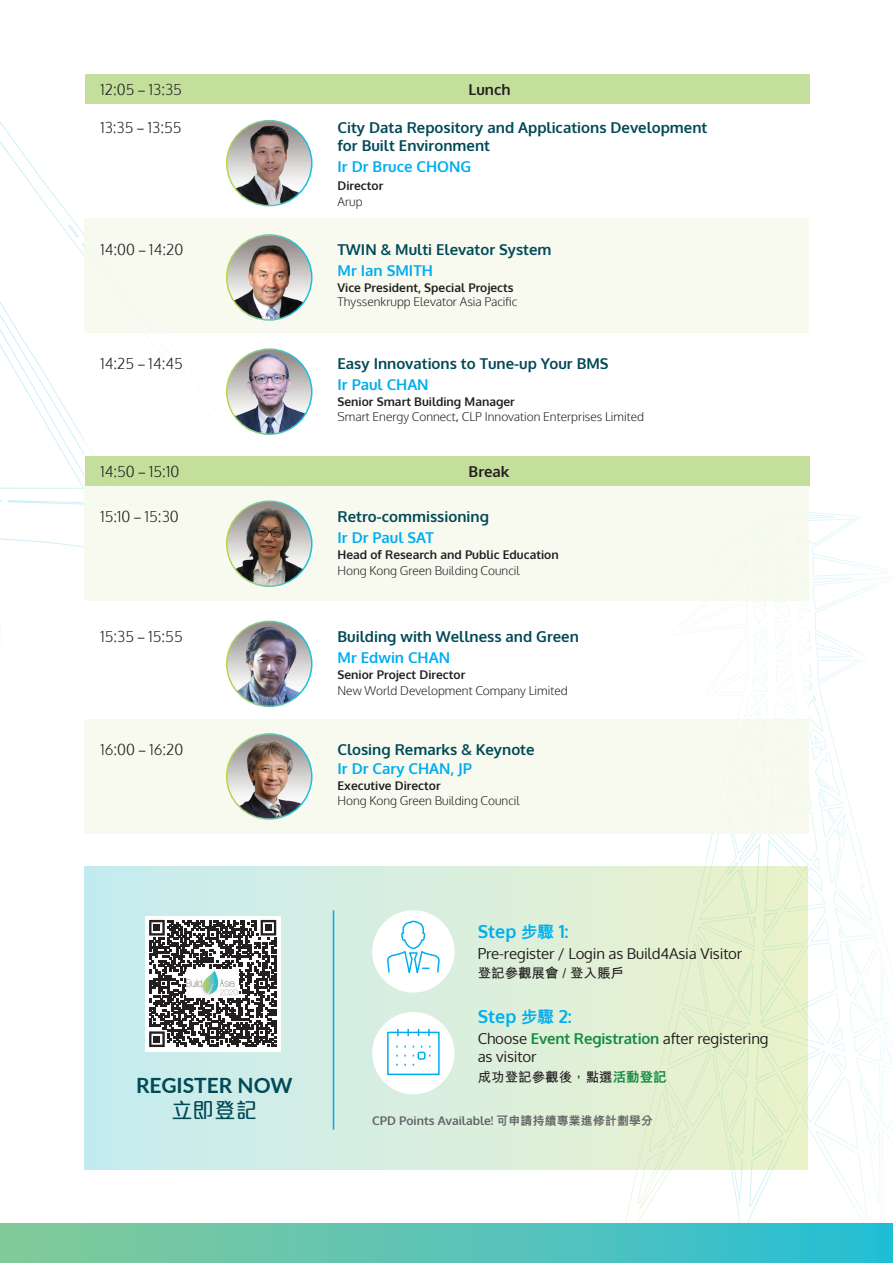
<style>
.page{position:relative;width:893px;height:1263px;background:#fff}
.page>*{position:absolute;margin:0;border:0;box-sizing:border-box;transform-origin:0 0}
.t1{font:700 21px "Lato";color:#004957}
.t2{font:500 21px "M Elle HK";color:#004957}
.t3{font:700 18px "Oxygen";color:#00aeef}
.t4{font:700 15px/18px "Oxygen";color:#004957}
.t5{font:300 15px "Oxygen";color:#231f20}
.t6{font:15px/18px "Oxygen";letter-spacing:-.01em;color:#231f20}
.t7{font:700 15px "Oxygen";color:#00aeef}
.t8{font:700 15px "Oxygen";color:#231f20}
.t9{font:700 13.5px "M Hei HK";color:#231f20}
.t10{font:300 12px/14.4px "Oxygen";color:#231f20}
.t11{font:700 12px "Oxygen";color:#231f20}
.t12{font:700 12px "Oxygen";color:#636366}
.s1{font-family:"Myriad Pro";font-weight:400}
.s2{font-weight:700}
.s3{font-family:"Koz Go Pr 6 N";font-weight:400}
.s4{font-family:"M Hei HK";font-weight:800;font-size:16.5px}
.s5{font-weight:700;color:#158a43}
.s6{font-weight:800;color:#158a43}
.s7{font-family:"M Hei HK";font-weight:800;font-size:11.7px}
</style>
<div class="page">
<svg style="left:621px;top:512px;width:272px;height:712px"></svg>
<svg style="left:0;top:121px;width:84px;height:427px"></svg>
<div style="left:84px;top:73px;width:725px;height:760px;background:#fff"></div>
<div style="left:0;top:1224px;width:893px;height:39px;background:linear-gradient(to right,#87c998,#2abed5)"></div>
<div style="left:85px;top:866px;width:723px;height:303px;background:linear-gradient(to right,#c7ecf1,#eaf1c9)"></div>
<hr style="left:333px;top:910px;width:1px;height:220px;background:#00aeef">
<div style="left:145px;top:915px;width:136px;height:136px;background:#fff"></div>
<svg style="left:149px;top:920px;width:127px;height:127px"></svg>
<img style="left:187px;top:969px;width:51px;height:28px">
<div style="left:84px;top:218px;width:725px;height:115px;background:#f8faef"></div>
<div style="left:84px;top:486px;width:725px;height:115px;background:#f8faef"></div>
<div style="left:84px;top:719px;width:725px;height:114px;background:#f8faef"></div>
<div style="left:85px;top:74px;width:725px;height:30px;background:#c4df9b"></div>
<div style="left:85px;top:456px;width:725px;height:30px;background:#c4df9b"></div>
<img style="left:227px;top:121px;width:85px;height:85px;border-radius:43px">
<div style="left:226px;top:120px;width:86px;height:86px;border:2px solid #fff;border-radius:50%"></div>
<img style="left:227px;top:501px;width:85px;height:85px;border-radius:43px">
<div style="left:226px;top:500px;width:86px;height:87px;border:2px solid #fff;border-radius:50%"></div>
<img style="left:227px;top:235px;width:85px;height:85px;border-radius:43px">
<div style="left:226px;top:234px;width:86px;height:87px;border:2px solid #fff;border-radius:50%"></div>
<img style="left:227px;top:349px;width:85px;height:85px;border-radius:43px">
<div style="left:226px;top:348px;width:86px;height:87px;border:2px solid #fff;border-radius:50%"></div>
<img style="left:227px;top:734px;width:85px;height:85px;border-radius:43px">
<div style="left:226px;top:733px;width:86px;height:87px;border:2px solid #fff;border-radius:50%"></div>
<img style="left:227px;top:621px;width:85px;height:85px;border-radius:43px">
<div style="left:226px;top:621px;width:86px;height:86px;border:2px solid #fff;border-radius:50%"></div>
<div style="left:372px;top:1012px;width:82px;height:82px;background:#fff;border-radius:50%"></div>
<div style="left:372px;top:910px;width:82px;height:82px;background:#fff;border-radius:50%"></div>
<div style="left:387px;top:1032px;width:53px;height:43px;border:2px solid #00aeef"></div>
<svg style="left:397px;top:1029px;width:2px;height:7px"></svg>
<svg style="left:407px;top:1029px;width:2px;height:7px"></svg>
<svg style="left:428px;top:1029px;width:2px;height:7px"></svg>
<div style="left:417px;top:1052px;width:8px;height:8px;border:2px solid #00aeef"></div>
<svg style="left:387px;top:921px;width:53px;height:53px"></svg>
<p class="t5" style="left:100px;top:80px;width:83px">12:05 <span class="s1">–</span> 13:35</p>
<p class="t8" style="left:469px;top:80px;width:44px">Lunch</p>
<p class="t5" style="left:100px;top:119px;width:83px">13:35 <span class="s1">–</span> 13:55</p>
<p class="t4" style="left:337px;top:119px;width:371px">City Data Repository and Applications Development for Built Environment</p>
<p class="t7" style="left:337px;top:157px;width:135px">Ir Dr Bruce CHONG</p>
<p class="t11" style="left:337px;top:178px;width:47px">Director</p>
<p class="t10" style="left:337px;top:194px;width:27px">Arup</p>
<p class="t5" style="left:100px;top:240px;width:85px">14:00 <span class="s1">–</span> 14:20</p>
<p class="t4" style="left:337px;top:241px;width:216px">TWIN &amp; Multi Elevator System</p>
<p class="t7" style="left:337px;top:261px;width:97px">Mr Ian SMITH</p>
<p class="t11" style="left:337px;top:280px;width:178px">Vice President, Special Projects</p>
<p class="t10" style="left:337px;top:295px;width:181px">Thyssenkrupp Elevator Asia Pacific</p>
<p class="t5" style="left:100px;top:355px;width:84px">14:25 <span class="s1">–</span> 14:45</p>
<p class="t4" style="left:337px;top:355px;width:273px">Easy Innovations to Tune-up Your BMS</p>
<p class="t7" style="left:337px;top:375px;width:93px">Ir Paul CHAN</p>
<p class="t10" style="left:337px;top:395px;width:308px"><span class="s2">Senior Smart Building Manager<br></span>Smart Energy Connect<span class="s3">，</span>CLP Innovation Enterprises Limited</p>
<p class="t5" style="left:100px;top:462px;width:80px">14:50 <span class="s1">–</span> 15:10</p>
<p class="t8" style="left:469px;top:462px;width:42px">Break</p>
<p class="t5" style="left:100px;top:507px;width:80px">15:10 <span class="s1">–</span> 15:30</p>
<p class="t4" style="left:337px;top:508px;width:153px">Retro-commissioning</p>
<p class="t7" style="left:337px;top:528px;width:98px">Ir Dr Paul SAT</p>
<p class="t11" style="left:337px;top:547px;width:223px">Head of Research and Public Education</p>
<p class="t10" style="left:337px;top:564px;width:184px">Hong Kong Green Building Council</p>
<p class="t5" style="left:100px;top:628px;width:84px">15:35 <span class="s1">–</span> 15:55</p>
<p class="t4" style="left:337px;top:628px;width:243px">Building with Wellness and Green</p>
<p class="t7" style="left:337px;top:648px;width:114px">Mr Edwin CHAN</p>
<p class="t11" style="left:337px;top:667px;width:129px">Senior Project Director</p>
<p class="t10" style="left:337px;top:684px;width:232px">New World Development Company Limited</p>
<p class="t5" style="left:100px;top:740px;width:85px">16:00 <span class="s1">–</span> 16:20</p>
<p class="t4" style="left:337px;top:741px;width:199px">Closing Remarks &amp; Keynote</p>
<p class="t7" style="left:337px;top:759px;width:136px">Ir Dr Cary CHAN, JP</p>
<p class="t11" style="left:337px;top:778px;width:105px">Executive Director</p>
<p class="t10" style="left:337px;top:793px;width:184px">Hong Kong Green Building Council</p>
<h1 class="t1" style="left:136px;top:1070px;width:158px">REGISTER NOW</h1>
<h1 class="t2" style="left:171px;top:1100px;width:87px">立即登記</h1>
<h2 class="t3" style="left:478px;top:920px;width:92px">Step <span class="s4">步驟</span> 1:</h2>
<p class="t6" style="left:478px;top:944px;width:266px">Pre-register / Login as Build4Asia Visitor</p>
<p class="t9" style="left:478px;top:963px;width:148px">登記參觀展會 / 登入賬戶</p>
<h2 class="t3" style="left:478px;top:1005px;width:96px">Step <span class="s4">步驟</span> 2:</h2>
<p class="t6" style="left:478px;top:1030px;width:292px">Choose <span class="s5">Event Registration</span> after registering as visitor</p>
<p class="t9" style="left:478px;top:1067px;width:190px">成功登記參觀後，點選<span class="s6">活動登記</span></p>
<p class="t12" style="left:372px;top:1113px;width:282px">CPD Points Available! <span class="s7">可申請持續專業進修計劃學分</span></p>
</div>
